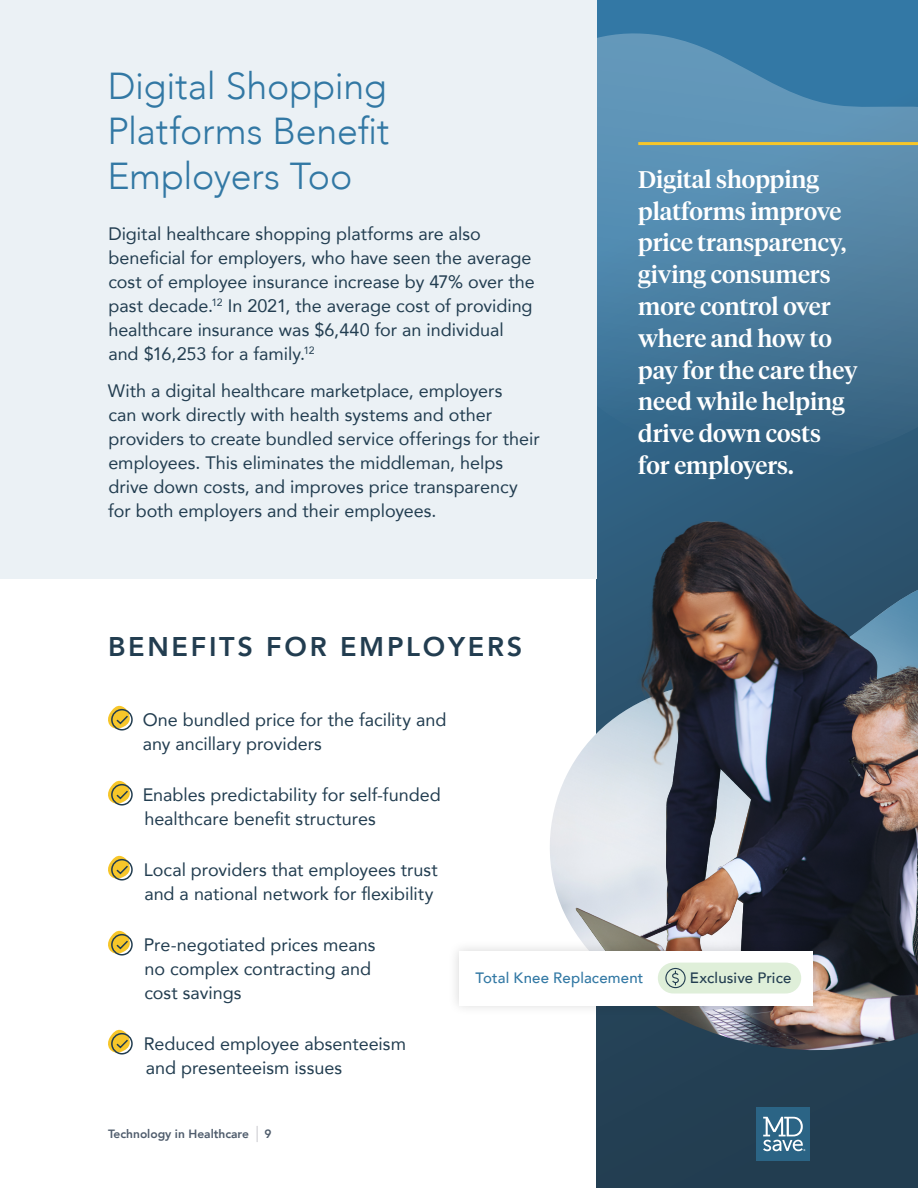
<style>
.page{position:relative;width:918px;height:1188px;background:#fff}
.page>*{position:absolute;margin:0;border:0;box-sizing:border-box;transform-origin:0 0}
.t1{font:300 37.5px/45px "Avenir";letter-spacing:-.005em;color:#3278a4;text-align:justify}
.t2{font:800 27px "Avenir";letter-spacing:.1em;color:#223d50}
.t3{font:500 24px/31.8px "Tiempos Headline";color:#fff}
.t4{font:18px/24px "Avenir";color:#223d50}
.t5{font:500 15px "Avenir";letter-spacing:.01em;color:#3278a4}
.t6{font:500 15px "Avenir";letter-spacing:.01em;color:#223d50}
.t7{font:800 12px "Avenir";color:#4f5c6c}
</style>
<div class="page">
<svg style="left:596px;top:0;width:322px;height:1188px;background:#274c66"></svg>
<svg style="left:596px;top:29px;width:322px;height:453px;background:#4a7ea1"></svg>
<div style="left:0;top:0;width:596px;height:579px;background:#ebf1f5"></div>
<svg style="left:108px;top:705px;width:25px;height:26px"></svg>
<svg style="left:108px;top:780px;width:25px;height:26px"></svg>
<svg style="left:108px;top:855px;width:25px;height:26px"></svg>
<svg style="left:108px;top:930px;width:25px;height:26px"></svg>
<svg style="left:108px;top:1029px;width:25px;height:26px"></svg>
<hr style="left:638px;top:142px;width:280px;height:3px;background:#f7c629">
<img style="left:596px;top:976px;width:322px;height:76px">
<img style="left:550px;top:522px;width:368px;height:454px">
<div style="left:448px;top:940px;width:376px;height:76px;background:#000;opacity:.15"></div>
<div style="left:459px;top:951px;width:354px;height:54px;background:#fff"></div>
<div style="left:658px;top:963px;width:143px;height:31px;background:#dfefd9;border-radius:15px"></div>
<div style="left:665px;top:968px;width:21px;height:20px;border:1px solid #223d50;border-radius:50%"></div>
<svg style="left:671px;top:970px;width:9px;height:16px"></svg>
<div style="left:756px;top:1107px;width:54px;height:54px;background:#2b6485"></div>
<svg style="left:763px;top:1117px;width:42px;height:34px"></svg>
<svg style="left:256px;top:1126px;width:2px;height:16px"></svg>
<h1 class="t1" style="left:107px;top:63px;width:284px">Digital Shopping Platforms Benefit Employers Too</h1>
<p class="t4" style="left:108px;top:221px;width:428px">Digital healthcare shopping platforms are also beneficial for employers, who have seen the average cost of employee insurance increase by 47% over the past decade.<sup>12</sup> In 2021, the average cost of providing healthcare insurance was $6,440 for an individual and $16,253 for a family.<sup>12</sup></p>
<p class="t4" style="left:108px;top:379px;width:433px">With a digital healthcare marketplace, employers<br>can work directly with health systems and other providers to create bundled service offerings for their employees. This eliminates the middleman, helps drive down costs, and improves price transparency for both employers and their employees.</p>
<h2 class="t2" style="left:108px;top:626px;width:416px">BENEFITS FOR EMPLOYERS</h2>
<h3 class="t3" style="left:638px;top:162px;width:221px">Digital shopping platforms improve price transparency, giving consumers more control over where and how to pay for the care they need while helping drive down costs for employers.</h3>
<p class="t4" style="left:143px;top:707px;width:305px">One bundled price for the facility and any ancillary providers</p>
<p class="t4" style="left:143px;top:782px;width:300px">Enables predictability for self-funded healthcare benefit structures</p>
<p class="t4" style="left:144px;top:857px;width:296px">Local providers that employees trust and a national network for flexibility</p>
<p class="t4" style="left:144px;top:932px;width:233px">Pre-negotiated prices means no complex contracting and cost savings</p>
<p class="t4" style="left:144px;top:1031px;width:264px">Reduced employee absenteeism and presenteeism issues</p>
<p class="t7" style="left:108px;top:1125px;width:142px">Technology in Healthcare</p>
<p class="t7" style="left:265px;top:1125px;width:9px">9</p>
<p class="t5" style="left:476px;top:965px;width:169px">Total Knee Replacement</p>
<p class="t6" style="left:690px;top:964px;width:103px">Exclusive Price</p>
</div>
